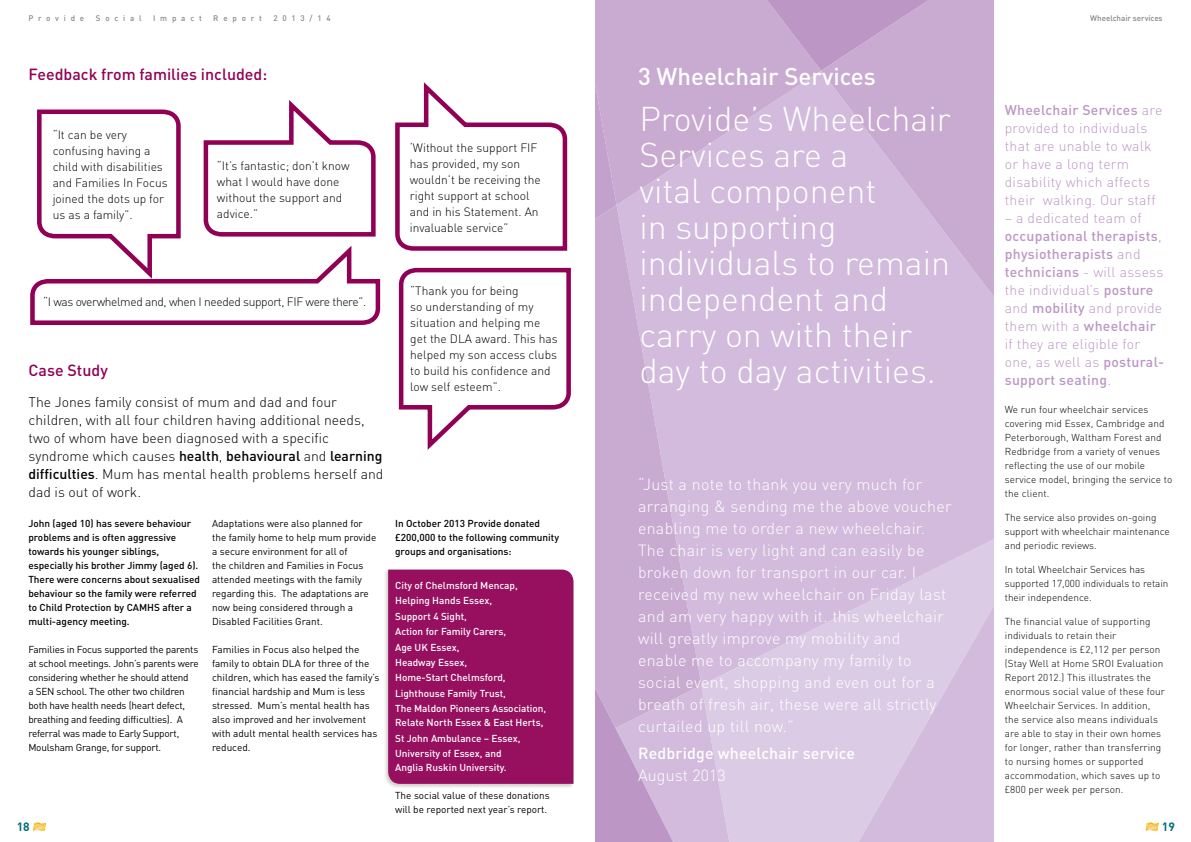
<style>
.page{position:relative;width:1191px;height:842px;background:#fff}
.page>*{position:absolute;margin:0;border:0;box-sizing:border-box;transform-origin:0 0}
.t1{font:300 34px/36px "DIN";color:#fff}
.t2{font:500 24px "DIN";color:#fff}
.t3{font:300 16px/22px "DIN";letter-spacing:.02em;color:#fff}
.t4{font:500 16px "DIN";color:#900055}
.t5{font:500 16px "DIN";letter-spacing:.01em;color:#fff}
.t6{font:300 14px/18px "DIN";letter-spacing:.02em;color:#bc96c5}
.t7{font:300 14px/18px "DIN";color:#000}
.t8{font:300 12px/16px "DIN";color:#000}
.t9{font:300 12px "DIN";letter-spacing:-.03em;color:#000}
.t10{font:700 12px "DIN";color:#007078}
.t11{font:300 10px/14px "DIN";letter-spacing:.01em;color:#000}
.t12{font:10px/14px "DIN";color:#000}
.t13{font:500 10px/14px "DIN";color:#000}
.t14{font:500 10px/15.4px "DIN";color:#fff}
.t15{font:10px/14px "DIN";letter-spacing:-.02em;color:#000}
.t16{font:500 8px "DIN";letter-spacing:.6em;color:#878787}
.t17{font:500 8px "DIN";color:#878686}
.s1{font-weight:500}
</style>
<div class="page">
<svg style="left:1145px;top:822px;width:13px;height:9px"></svg>
<svg style="left:33px;top:822px;width:13px;height:9px"></svg>
<svg style="left:398px;top:267px;width:173px;height:183px"></svg>
<div style="left:383px;top:568px;width:192px;height:221px;background:#000;opacity:.2"></div>
<div style="left:388px;top:570px;width:185px;height:214px;background:#96105f"></div>
<div style="left:737px;top:685px;width:80px;height:157px;background:#dccbe5"></div>
<div style="left:701px;top:205px;width:292px;height:480px;background:#d2bbdc"></div>
<svg style="left:817px;top:472px;width:176px;height:370px;background:#d6c2e0"></svg>
<svg style="left:595px;top:205px;width:106px;height:402px;background:#cdb2d6"></svg>
<svg style="left:821px;top:71px;width:172px;height:358px;background:#cfb6d8"></svg>
<svg style="left:595px;top:0;width:226px;height:205px;background:#cdb2d6"></svg>
<svg style="left:595px;top:24px;width:21px;height:209px;background:#c6a8d0"></svg>
<svg style="left:641px;top:0;width:352px;height:71px;background:#c6a6cf"></svg>
<svg style="left:595px;top:607px;width:142px;height:235px;background:#ccb1d5"></svg>
<svg style="left:395px;top:82px;width:173px;height:169px"></svg>
<svg style="left:30px;top:100px;width:351px;height:225px"></svg>
<p class="t16" style="left:28px;top:13px;width:57px">Provide</p>
<p class="t16" style="left:96px;top:13px;width:47px">Social</p>
<p class="t16" style="left:153px;top:13px;width:50px">Impact</p>
<p class="t16" style="left:213px;top:13px;width:50px">Report</p>
<p class="t16" style="left:273px;top:13px;width:59px">2013/14</p>
<h3 class="t4" style="left:29px;top:63px;width:240px">Feedback from families included:</h3>
<p class="t8" style="left:53px;top:126px;width:116px">“It can be very confusing having a child with disabilities and Families In Focus joined the dots up for us as a family”.</p>
<p class="t8" style="left:217px;top:158px;width:134px">“It’s fantastic; don’t know what I would have done without the support and advice.”</p>
<p class="t8" style="left:410px;top:139px;width:132px">‘Without the support FIF has provided, my son wouldn’t be receiving the right support at school and in his Statement. An invaluable service”</p>
<p class="t9" style="left:43px;top:294px;width:324px">“I was overwhelmed and, when I needed support, FIF were there”.</p>
<h3 class="t4" style="left:29px;top:360px;width:81px">Case Study</h3>
<p class="t7" style="left:29px;top:393px;width:356px">The Jones family consist of mum and dad and four children, with all four children having additional needs, two of whom have been diagnosed with a specific syndrome which causes <span class="s1">health</span>, <span class="s1">behavioural</span> and <span class="s1">learning difficulties</span>. Mum has mental health problems herself and dad is out of work.</p>
<p class="t13" style="left:28px;top:516px;width:173px">John (aged 10) has severe behaviour problems and is often aggressive towards his younger siblings, especially his brother Jimmy (aged 6).<br>There were concerns about sexualised behaviour so the family were referred to Child Protection by CAMHS after a multi-agency meeting.</p>
<p class="t15" style="left:28px;top:642px;width:172px">Families in Focus supported the parents at school meetings. John’s parents were considering whether he should attend<br>a SEN school. The other two children both have health needs (heart defect, breathing and feeding difficulties). A referral was made to Early Support, Moulsham Grange, for support.</p>
<p class="t12" style="left:212px;top:516px;width:166px">Adaptations were also planned for the family home to help mum provide a secure environment for all of<br>the children and Families in Focus attended meetings with the family regarding this. The adaptations are now being considered through a<br>Disabled Facilities Grant.</p>
<p class="t12" style="left:212px;top:642px;width:169px">Families in Focus also helped the family to obtain DLA for three of the children, which has eased the family’s financial hardship and Mum is less stressed. Mum’s mental health has also improved and her involvement with adult mental health services has reduced.</p>
<p class="t10" style="left:17px;top:819px;width:15px">18</p>
<p class="t8" style="left:410px;top:282px;width:149px">“Thank you for being<br>so understanding of my situation and helping me get the DLA award. This has helped my son access clubs to build his confidence and low self esteem”.</p>
<p class="t13" style="left:395px;top:516px;width:165px">In October 2013 Provide donated £200,000 to the following community groups and organisations:</p>
<p class="t14" style="left:395px;top:577px;width:153px">City of Chelmsford Mencap,<br>Helping Hands Essex,<br>Support 4 Sight,<br>Action for Family Carers,<br>Age UK Essex,<br>Headway Essex,<br>Home-Start Chelmsford,<br>Lighthouse Family Trust,<br>The Maldon Pioneers Association,</p>
<p class="t14" style="left:395px;top:715px;width:150px">Relate North Essex &amp; East Herts,<br>St John Ambulance – Essex,<br>University of Essex, and</p>
<p class="t14" style="left:395px;top:759px;width:113px">Anglia Ruskin University.</p>
<p class="t12" style="left:395px;top:788px;width:156px">The social value of these donations will be reported next year’s report.</p>
<h2 class="t2" style="left:638px;top:61px;width:239px">3 Wheelchair Services</h2>
<h1 class="t1" style="left:639px;top:100px;width:313px">Provide’s Wheelchair<br>Services are a<br>vital component<br>in supporting individuals to remain independent and carry on with their day to day activities.</h1>
<p class="t3" style="left:638px;top:473px;width:315px">“Just a note to thank you very much for arranging &amp; sending me the above voucher enabling me to order a new wheelchair.<br>The chair is very light and can easily be broken down for transport in our car. I received my new wheelchair on Friday last and am very happy with it. this wheelchair will greatly improve my mobility and enable me to accompany my family to social event, shopping and even out for a breath of fresh air, these were all strictly curtailed up till now.”</p>
<h3 class="t5" style="left:638px;top:743px;width:219px">Redbridge wheelchair service</h3>
<h3 class="t3" style="left:638px;top:764px;width:89px">August 2013</h3>
<p class="t17" style="left:1090px;top:13px;width:74px">Wheelchair services</p>
<h3 class="t6" style="left:1004px;top:101px;width:159px"><span class="s1">Wheelchair Services</span> are provided to individuals that are unable to walk or have a long term disability which affects their walking. Our staff</h3>
<h3 class="t6" style="left:1004px;top:209px;width:161px">– a dedicated team of <span class="s1">occupational therapists</span>, <span class="s1">physiotherapists</span> and <span class="s1">technicians</span> - will assess the individual’s <span class="s1">posture </span>and <span class="s1">mobility</span> and provide them with a <span class="s1">wheelchair </span>if they are eligible for one, as well as <span class="s1">postural&shy;support seating</span>.</h3>
<p class="t11" style="left:1004px;top:403px;width:169px">We run four wheelchair services covering mid Essex, Cambridge and<br>Peterborough, Waltham Forest and<br>Redbridge from a variety of venues reflecting the use of our mobile service model, bringing the service to the client.</p>
<p class="t11" style="left:1004px;top:511px;width:166px">The service also provides on-going support with wheelchair maintenance and periodic reviews.</p>
<p class="t11" style="left:1004px;top:563px;width:165px">In total Wheelchair Services has supported 17,000 individuals to retain their independence.</p>
<p class="t11" style="left:1004px;top:615px;width:162px">The financial value of supporting individuals to retain their independence is £2,112 per person (Stay Well at Home SROI Evaluation Report 2012.) This illustrates the enormous social value of these four Wheelchair Services. In addition, the service also means individuals are able to stay in their own homes for longer, rather than transferring to nursing homes or supported accommodation, which saves up to £800 per week per person.</p>
<p class="t10" style="left:1161px;top:819px;width:15px">19</p>
</div>
